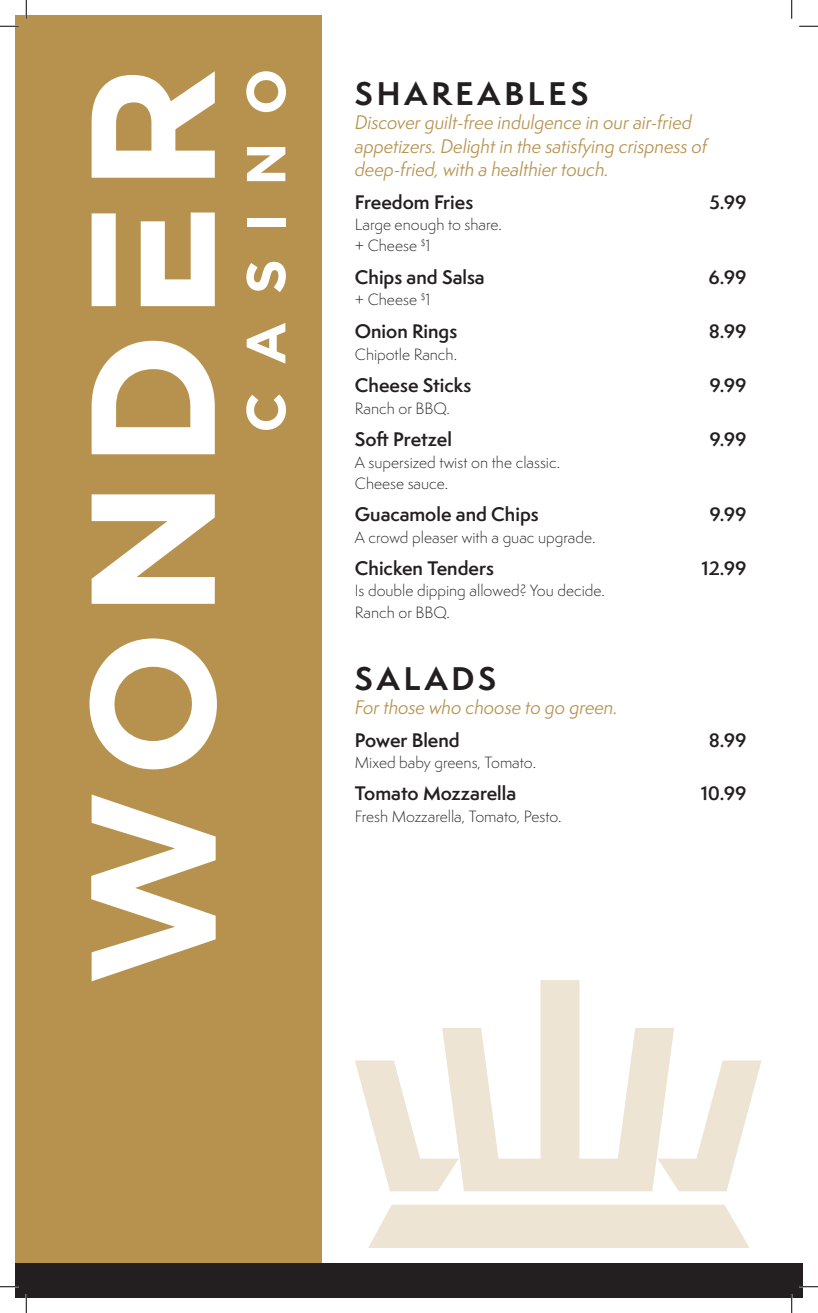
<style>
.page{position:relative;width:818px;height:1313px;background:#fff}
.page>*{position:absolute;margin:0;border:0;box-sizing:border-box;transform-origin:0 0}
.t1{font:700 30.12px "Semplicita Pro";letter-spacing:.13em;color:#231f20}
.t2{font:600 18.12px "Semplicita Pro";color:#231f20}
.t3{font:italic 18.12px/23.8px "Semplicita Pro";letter-spacing:-.01em;color:#b7924e}
.t4{font:300 15px "Semplicita Pro";color:#231f20}
</style>
<div class="page">
<div style="left:15px;top:15px;width:306px;height:1283px;background:#b7924e"></div>
<svg style="left:91px;top:794px;width:125px;height:187px"></svg>
<svg style="left:89px;top:638px;width:128px;height:131px"></svg>
<svg style="left:92px;top:494px;width:123px;height:110px"></svg>
<svg style="left:92px;top:341px;width:123px;height:113px"></svg>
<svg style="left:92px;top:71px;width:123px;height:107px"></svg>
<div style="left:92px;top:213px;width:24px;height:93px;background:#fff"></div>
<svg style="left:141px;top:212px;width:74px;height:94px"></svg>
<svg style="left:246px;top:394px;width:40px;height:36px"></svg>
<svg style="left:247px;top:323px;width:38px;height:40px"></svg>
<svg style="left:246px;top:262px;width:40px;height:30px"></svg>
<div style="left:247px;top:218px;width:38px;height:9px;background:#fff"></div>
<svg style="left:247px;top:147px;width:38px;height:34px"></svg>
<svg style="left:246px;top:71px;width:40px;height:41px"></svg>
<svg style="left:369px;top:1204px;width:380px;height:43px;background:#eee6d6"></svg>
<svg style="left:442px;top:980px;width:232px;height:211px;fill:#ede4d3"></svg>
<svg style="left:355px;top:1060px;width:104px;height:131px"></svg>
<svg style="left:657px;top:1060px;width:104px;height:131px"></svg>
<div style="left:15px;top:1263px;width:787px;height:35px;background:#231f20"></div>
<svg style="left:0;top:25px;width:19px;height:2px"></svg>
<svg style="left:799px;top:25px;width:19px;height:2px"></svg>
<svg style="left:0;top:1286px;width:19px;height:1px"></svg>
<svg style="left:799px;top:1285px;width:19px;height:2px"></svg>
<svg style="left:25px;top:0;width:2px;height:19px"></svg>
<svg style="left:25px;top:1294px;width:2px;height:18px"></svg>
<svg style="left:791px;top:0;width:1px;height:19px"></svg>
<svg style="left:790px;top:1294px;width:2px;height:18px"></svg>
<h2 class="t1" style="left:355px;top:71px;width:235px">SHAREABLES</h2>
<p class="t3" style="left:355px;top:110px;width:354px">Discover guilt-free indulgence in our air-fried appetizers. Delight in the satisfying crispness of deep-fried, with a healthier touch.</p>
<p class="t2" style="left:355px;top:189px;width:120px">Freedom Fries</p>
<p class="t2" style="left:709px;top:189px;width:39px">5.99</p>
<p class="t4" style="left:355px;top:215px;width:148px">Large enough to share.</p>
<p class="t4" style="left:355px;top:236px;width:77px">+ Cheese <sup>$</sup>1</p>
<p class="t2" style="left:355px;top:264px;width:131px">Chips and Salsa</p>
<p class="t2" style="left:708px;top:264px;width:40px">6.99</p>
<p class="t4" style="left:355px;top:290px;width:77px">+ Cheese <sup>$</sup>1</p>
<p class="t2" style="left:355px;top:318px;width:104px">Onion Rings</p>
<p class="t2" style="left:708px;top:318px;width:39px">8.99</p>
<p class="t4" style="left:355px;top:344px;width:104px">Chipotle Ranch.</p>
<p class="t2" style="left:355px;top:372px;width:118px">Cheese Sticks</p>
<p class="t2" style="left:709px;top:372px;width:39px">9.99</p>
<p class="t4" style="left:355px;top:398px;width:97px">Ranch or BBQ.</p>
<p class="t2" style="left:355px;top:426px;width:99px">Soft Pretzel</p>
<p class="t2" style="left:709px;top:426px;width:39px">9.99</p>
<p class="t4" style="left:355px;top:452px;width:207px">A supersized twist on the classic.</p>
<p class="t4" style="left:355px;top:473px;width:95px">Cheese sauce.</p>
<p class="t2" style="left:355px;top:501px;width:185px">Guacamole and Chips</p>
<p class="t2" style="left:709px;top:501px;width:39px">9.99</p>
<p class="t4" style="left:355px;top:527px;width:242px">A crowd pleaser with a guac upgrade.</p>
<p class="t2" style="left:355px;top:555px;width:140px">Chicken Tenders</p>
<p class="t2" style="left:701px;top:555px;width:47px">12.99</p>
<p class="t4" style="left:355px;top:581px;width:251px">Is double dipping allowed? You decide.</p>
<p class="t4" style="left:355px;top:602px;width:97px">Ranch or BBQ.</p>
<h2 class="t1" style="left:355px;top:656px;width:143px">SALADS</h2>
<p class="t3" style="left:355px;top:695px;width:264px">For those who choose to go green.</p>
<p class="t2" style="left:355px;top:726px;width:106px">Power Blend</p>
<p class="t2" style="left:708px;top:726px;width:39px">8.99</p>
<p class="t4" style="left:355px;top:752px;width:183px">Mixed baby greens, Tomato.</p>
<p class="t2" style="left:355px;top:780px;width:163px">Tomato Mozzarella</p>
<p class="t2" style="left:700px;top:780px;width:47px">10.99</p>
<p class="t4" style="left:355px;top:806px;width:208px">Fresh Mozzarella, Tomato, Pesto.</p>
</div>
